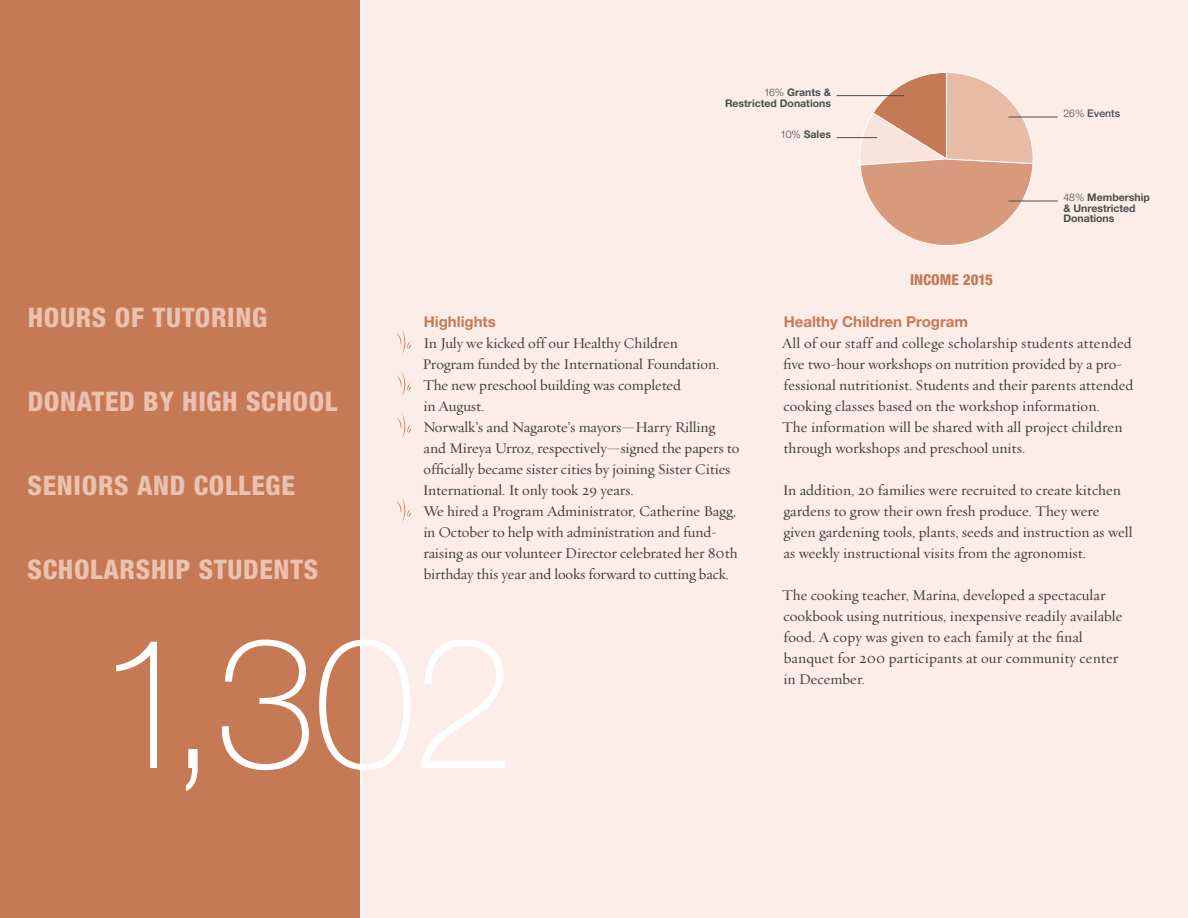
<style>
.page{position:relative;width:1188px;height:918px;background:#fff}
.page>*{position:absolute;margin:0;border:0;box-sizing:border-box;transform-origin:0 0}
.Callout{font:100 183px "Helvetica Neue";color:#fff}
.Callout-2{font:800 condensed 27px "Helvetica Neue";letter-spacing:.025em;color:#ebc1af}
.Body{font:15px/21px "Requiem Text HTF Roman";color:#3e3e3f}
.Body_Bullet_SpaceAft{font:15px/21px "Requiem Text HTF Roman";letter-spacing:-.005em;color:#3e3e3f}
.t1{font:700 15px "Helvetica Neue";color:#c57954}
.t2{font:800 condensed 15px "Helvetica Neue";color:#c57954}
.t3{font:700 10.5px/10.5px "Helvetica Neue";color:#4b4c4d}
.t4{font:500 10.5px "Helvetica Neue";color:#4b4c4d}
.s1{font-weight:300}
</style>
<div class="page">
<div style="left:361px;top:0;width:827px;height:918px;background:#fcede8"></div>
<svg style="left:859px;top:72px;width:175px;height:176px;background:#e4b7a2"></svg>
<div style="left:0;top:0;width:360px;height:918px;background:#c57954"></div>
<svg style="left:396px;top:329px;width:15px;height:25px"></svg>
<svg style="left:396px;top:371px;width:15px;height:25px"></svg>
<svg style="left:396px;top:413px;width:15px;height:25px"></svg>
<svg style="left:396px;top:497px;width:15px;height:25px"></svg>
<hr style="left:1009px;top:117px;width:49px;height:1px;background:#4b4c4d">
<hr style="left:837px;top:137px;width:40px;height:1px;background:#4b4c4d">
<hr style="left:837px;top:95px;width:67px;height:1px;background:#4b4c4d">
<hr style="left:1009px;top:201px;width:49px;height:1px;background:#4b4c4d">
<p class="t3" style="left:764px;top:87px;width:68px"><span class="s1">16%</span> Grants &amp;</p>
<p class="t3" style="left:725px;top:97px;width:107px">Restricted Donations</p>
<p class="t3" style="left:781px;top:129px;width:52px"><span class="s1">10%</span> Sales</p>
<p class="t2" style="left:910px;top:270px;width:84px">INCOME 2015</p>
<p class="t4" style="left:1063px;top:107px;width:58px"><span class="s1">26%</span> Events</p>
<p class="t3" style="left:1063px;top:192px;width:88px"><span class="s1">48%</span> Membership</p>
<p class="t3" style="left:1063px;top:202px;width:74px">&amp; Unrestricted<br>Donations</p>
<p class="Callout-2" style="left:28px;top:301px;width:241px">HOURS OF TUTORING</p>
<p class="Callout-2" style="left:28px;top:385px;width:311px">DONATED BY HIGH SCHOOL</p>
<p class="Callout-2" style="left:28px;top:469px;width:269px">SENIORS AND COLLEGE</p>
<p class="Callout-2" style="left:28px;top:553px;width:292px">SCHOLARSHIP STUDENTS</p>
<p class="t1" style="left:424px;top:312px;width:74px">Highlights</p>
<p class="Body_Bullet_SpaceAft" style="left:423px;top:333px;width:298px">In July we kicked off our Healthy Children<br>Program funded by the International Foundation.</p>
<p class="Body_Bullet_SpaceAft" style="left:423px;top:375px;width:260px">The new preschool building was completed in August.</p>
<p class="Body_Bullet_SpaceAft" style="left:422px;top:417px;width:319px">Norwalk’s and Nagarote’s mayors—Harry Rilling and Mireya Urroz, respectively—signed the papers to officially became sister cities by joining Sister Cities International. It only took 29 years.</p>
<p class="Body_Bullet_SpaceAft" style="left:423px;top:501px;width:316px">We hired a Program Administrator, Catherine Bagg, in October to help with administration and fund&shy;raising as our volunteer Director celebrated her 80th birthday this year and looks forward to cutting back.</p>
<p class="Callout" style="left:96px;top:598px;width:419px">1,302</p>
<p class="t1" style="left:784px;top:312px;width:186px">Healthy Children Program</p>
<p class="Body" style="left:782px;top:333px;width:353px">All of our staff and college scholarship students attended five two-hour workshops on nutrition provided by a pro&shy;fessional nutritionist. Students and their parents attended cooking classes based on the workshop information.<br>The information will be shared with all project children through workshops and preschool units.</p>
<p class="Body" style="left:782px;top:480px;width:352px">In addition, 20 families were recruited to create kitchen gardens to grow their own fresh produce. They were given gardening tools, plants, seeds and instruction as well as weekly instructional visits from the agronomist.</p>
<p class="Body" style="left:782px;top:585px;width:342px">The cooking teacher, Marina, developed a spectacular cookbook using nutritious, inexpensive readily available food. A copy was given to each family at the final banquet for 200 participants at our community center in December.</p>
</div>
